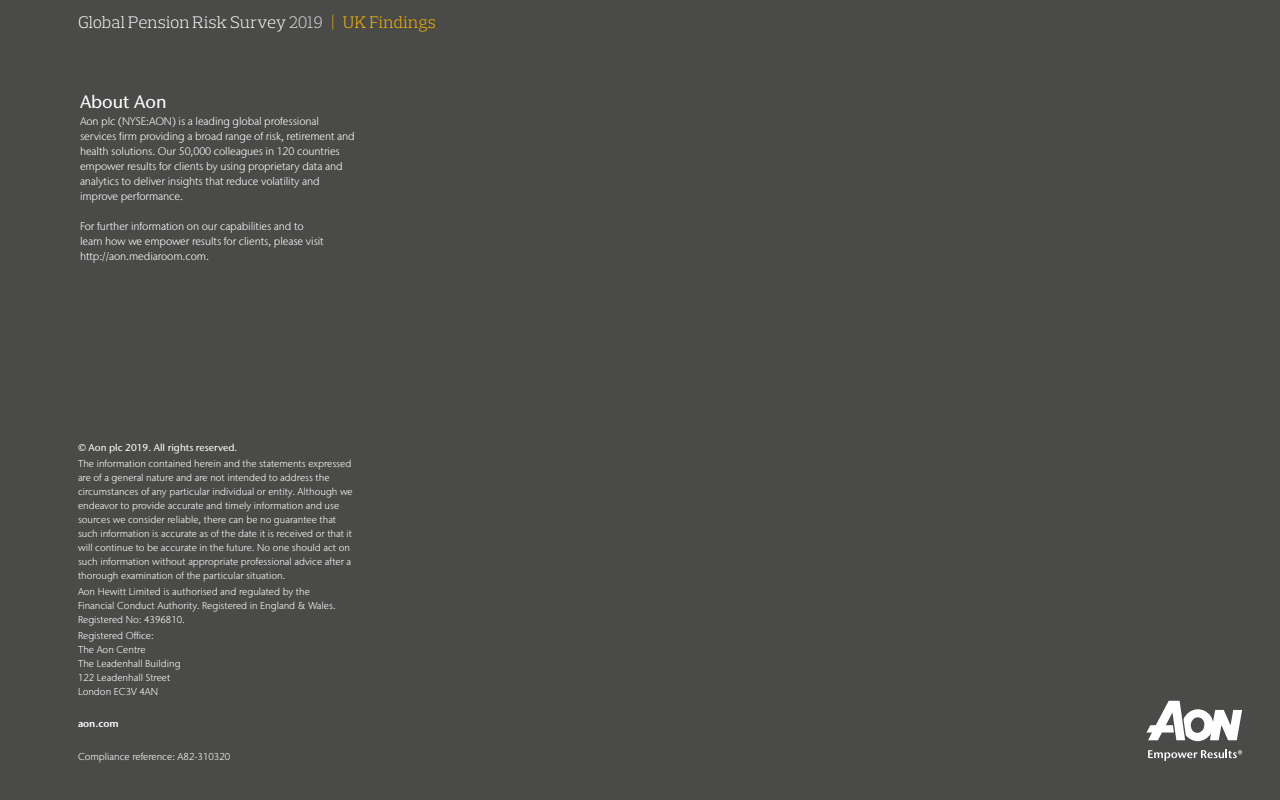
<style>
.page{position:relative;width:1280px;height:800px;background:#4a4a49}
.page>*{position:absolute;margin:0;border:0;box-sizing:border-box;transform-origin:0 0}
.t1{font:500 18px "Stone Sans IIITC Std";color:#fff}
.t2{font:300 17px "Prelo Slab";letter-spacing:.005em;color:#fff}
.t3{font:300 11px/15px "Stone Sans IIITC Std";letter-spacing:-.01em;color:#fff}
.t4{font:300 10px/14px "Stone Sans IIITC Std";color:#fff}
.t5{font:500 10px "Stone Sans IIITC Std";color:#fff}
.t6{font:600 10px "Stone Sans IIITC Std";color:#fff}
.s1{color:#dadada}
.s2{color:#fbba00}
</style>
<div class="page">
<svg style="left:1147px;top:701px;width:95px;height:40px"></svg>
<svg style="left:1148px;top:750px;width:94px;height:11px"></svg>
<h2 class="t2" style="left:78px;top:12px;width:360px">Global Pension Risk Survey <span class="s1">2019</span> <span class="s2">| UK Findings</span></h2>
<h1 class="t1" style="left:80px;top:91px;width:88px">About Aon</h1>
<p class="t3" style="left:80px;top:113px;width:276px">Aon plc (NYSE:AON) is a leading global professional services firm providing a broad range of risk, retirement and health solutions. Our 50,000 colleagues in 120 countries empower results for clients by using proprietary data and analytics to deliver insights that reduce volatility and improve performance.</p>
<p class="t3" style="left:80px;top:218px;width:245px">For further information on our capabilities and to learn how we empower results for clients, please visit http://aon.mediaroom.com.</p>
<p class="t5" style="left:78px;top:441px;width:161px">© Aon plc 2019. All rights reserved.</p>
<p class="t4" style="left:78px;top:456px;width:276px">The information contained herein and the statements expressed are of a general nature and are not intended to address the circumstances of any particular individual or entity. Although we endeavor to provide accurate and timely information and use sources we consider reliable, there can be no guarantee that such information is accurate as of the date it is received or that it will continue to be accurate in the future. No one should act on such information without appropriate professional advice after a thorough examination of the particular situation.</p>
<p class="t4" style="left:78px;top:585px;width:259px">Aon Hewitt Limited is authorised and regulated by the<br>Financial Conduct Authority. Registered in England &amp; Wales.<br>Registered No: 4396810.</p>
<p class="t4" style="left:78px;top:629px;width:104px">Registered Office:<br>The Aon Centre<br>The Leadenhall Building<br>122 Leadenhall Street<br>London EC3V 4AN</p>
<p class="t6" style="left:78px;top:718px;width:42px">aon.com</p>
<p class="t4" style="left:78px;top:749px;width:154px">Compliance reference: A82-310320</p>
</div>
